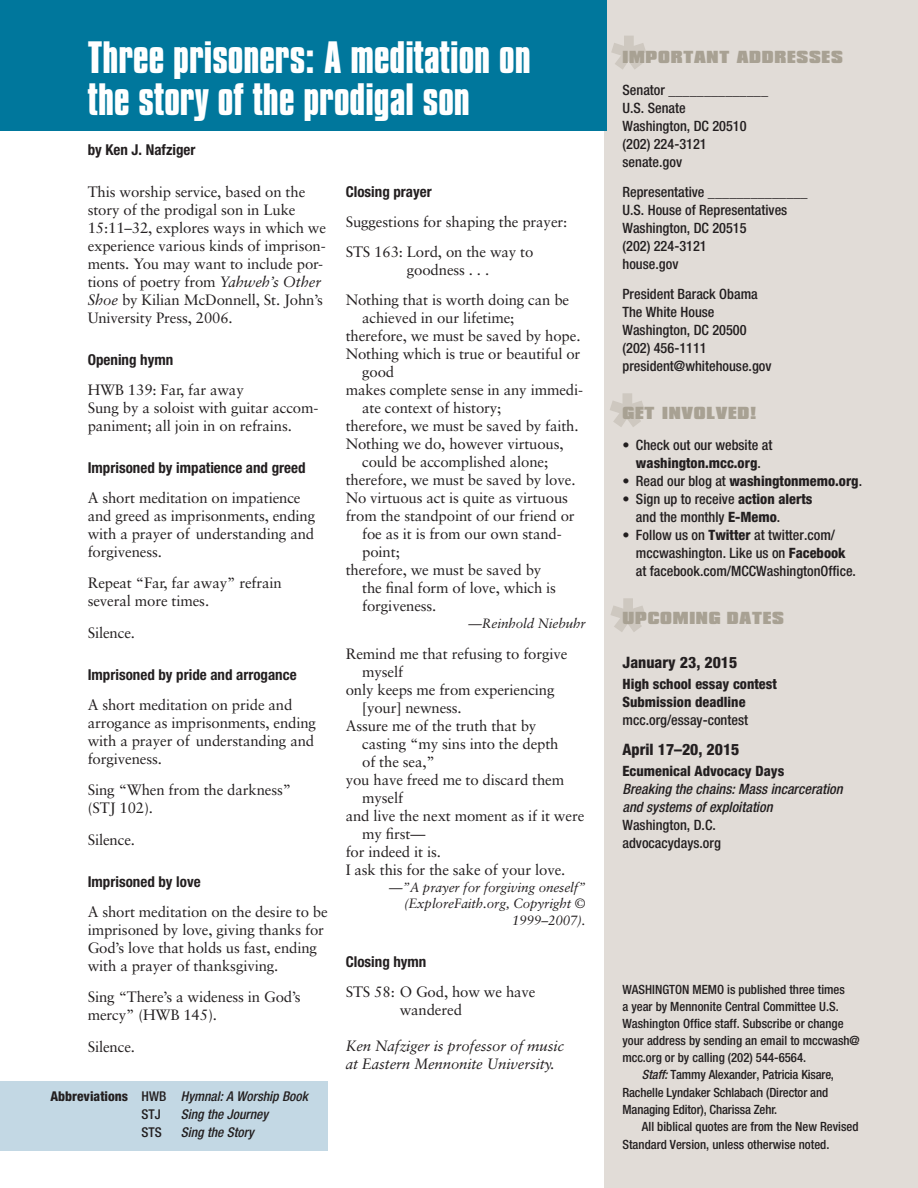
<style>
.page{position:relative;width:918px;height:1188px;background:#fff}
.page>*{position:absolute;margin:0;border:0;box-sizing:border-box;transform-origin:0 0}
.t1{font:700 108px "Compacta BT";color:#cec8c0}
.h-feature{font:700 39px/42px "Compacta BT";color:#fff}
.sbcst{font:800 condensed 15.75px "Helvetica Neue";color:#231f20}
.ft{font:15px/18px "Sabon";letter-spacing:-.01em;color:#231f20}
.po{font:15px/18px "Sabon";letter-spacing:-.01em;color:#231f20}
.by{font:700 condensed 15px "Helvetica Neue";color:#231f20}
.ft-2{font:italic 15px/18px "Sabon";letter-spacing:-.01em;color:#231f20}
.sbfh{font:900 15px "Compacta BT";letter-spacing:.05em;color:#a8a193}
.sbft{font:500 condensed 14.25px/18px "Helvetica Neue";color:#231f20}
.sbft-2{font:800 condensed 14.25px "Helvetica Neue";color:#231f20}
.sbft-3{font:italic 500 condensed 14.25px/18px "Helvetica Neue";color:#231f20}
.Nafziger_credit{font:italic 13.5px/16.5px "Sabon";letter-spacing:-.01em;color:#231f20;text-align:right}
.sbh{font:italic 500 condensed 13.5px/18px "Helvetica Neue";color:#231f20}
.sbh-2{font:500 condensed 13.5px "Helvetica Neue";color:#231f20}
.t2{font:500 condensed 12.75px/17.1px "Helvetica Neue";color:#231f20}
.s1{font-style:italic}
.s2{font-weight:800;font-style:normal}
.s3{font-style:normal}
.s4{font-weight:800}
.s5{font-weight:500}
</style>
<div class="page">
<div style="left:604px;top:0;width:314px;height:1188px;background:#e1dcd7"></div>
<div style="left:0;top:0;width:606px;height:130px;background:#00779c"></div>
<div style="left:0;top:1082px;width:328px;height:69px;background:#c3d8e4"></div>
<p class="h-feature" style="left:88px;top:37px;width:445px">Three prisoners: A meditation on the story of the prodigal son</p>
<p class="by" style="left:88px;top:141px;width:109px">by Ken J. Nafziger</p>
<p class="ft" style="left:88px;top:183px;width:240px">This worship service, based on the story of the prodigal son in Luke 15:11–32, explores ways in which we experience various kinds of imprison&shy;ments. You may want to include por&shy;tions of poetry from <span class="s1">Yahweh’s Other Shoe</span> by Kilian McDonnell, St. John’s University Press, 2006.</p>
<p class="by" style="left:88px;top:351px;width:87px">Opening hymn</p>
<p class="ft" style="left:88px;top:381px;width:158px">HWB 139: Far, far away</p>
<p class="ft" style="left:88px;top:399px;width:232px">Sung by a soloist with guitar accom&shy;paniment; all join in on refrains.</p>
<p class="by" style="left:88px;top:459px;width:219px">Imprisoned by impatience and greed</p>
<p class="ft" style="left:88px;top:489px;width:229px">A short meditation on impatience and greed as imprisonments, ending with a prayer of understanding and forgiveness.</p>
<p class="ft" style="left:88px;top:574px;width:196px">Repeat “Far, far away” refrain several more times.</p>
<p class="ft" style="left:88px;top:624px;width:49px">Silence.</p>
<p class="by" style="left:88px;top:666px;width:210px">Imprisoned by pride and arrogance</p>
<p class="ft" style="left:88px;top:696px;width:230px">A short meditation on pride and arrogance as imprisonments, ending with a prayer of understanding and forgiveness.</p>
<p class="ft" style="left:88px;top:781px;width:205px">Sing “When from the darkness” (STJ 102).</p>
<p class="ft" style="left:88px;top:831px;width:49px">Silence.</p>
<p class="by" style="left:88px;top:873px;width:115px">Imprisoned by love</p>
<p class="ft" style="left:88px;top:903px;width:241px">A short meditation on the desire to be imprisoned by love, giving thanks for God’s love that holds us fast, ending with a prayer of thanksgiving.</p>
<p class="ft" style="left:88px;top:988px;width:215px">Sing “There’s a wideness in God’s mercy” (HWB 145).</p>
<p class="ft" style="left:88px;top:1038px;width:49px">Silence.</p>
<p class="sbh" style="left:142px;top:1087px;width:168px;text-indent:-91px"><span class="s2">Abbreviations</span> <span class="s3">HWB</span> Hymnal: A Worship Book<br><span class="s3">STJ</span></p>
<p class="sbh" style="left:181px;top:1105px;width:89px">Sing the Journey</p>
<p class="sbh-2" style="left:142px;top:1124px;width:22px">STS</p>
<p class="sbh" style="left:181px;top:1123px;width:74px">Sing the Story</p>
<p class="by" style="left:346px;top:183px;width:88px">Closing prayer</p>
<p class="po" style="left:346px;top:213px;width:223px">Suggestions for shaping the prayer:</p>
<p class="ft" style="left:407px;top:243px;width:128px;text-indent:-61px">STS 163: Lord, on the way to goodness . . .</p>
<p class="po" style="left:362px;top:291px;width:208px;text-indent:-17px">Nothing that is worth doing can be achieved in our lifetime;</p>
<p class="po" style="left:346px;top:327px;width:236px">therefore, we must be saved by hope.</p>
<p class="po" style="left:362px;top:345px;width:220px;text-indent:-17px">Nothing which is true or beautiful or good</p>
<p class="po" style="left:362px;top:381px;width:222px;text-indent:-17px">makes complete sense in any immedi&shy;ate context of history;</p>
<p class="po" style="left:346px;top:417px;width:234px">therefore, we must be saved by faith.</p>
<p class="po" style="left:346px;top:435px;width:219px;text-align:center">Nothing we do, however virtuous, could be accomplished alone;</p>
<p class="po" style="left:346px;top:471px;width:231px">therefore, we must be saved by love.</p>
<p class="po" style="left:346px;top:489px;width:224px">No virtuous act is quite as virtuous</p>
<p class="po" style="left:362px;top:507px;width:214px;text-indent:-17px">from the standpoint of our friend or foe as it is from our own stand&shy;point;</p>
<p class="po" style="left:362px;top:561px;width:195px;text-indent:-16px">therefore, we must be saved by the final form of love, which is forgiveness.</p>
<p class="Nafziger_credit" style="left:469px;top:615px;width:119px">—Reinhold Niebuhr</p>
<p class="po" style="left:362px;top:645px;width:207px;text-indent:-16px">Remind me that refusing to forgive myself</p>
<p class="po" style="left:362px;top:681px;width:194px;text-indent:-16px">only keeps me from experiencing [your] newness.</p>
<p class="po" style="left:362px;top:717px;width:198px;text-indent:-16px">Assure me of the truth that by casting “my sins into the depth of the sea,”</p>
<p class="po" style="left:362px;top:771px;width:204px;text-indent:-16px">you have freed me to discard them myself</p>
<p class="po" style="left:362px;top:807px;width:224px;text-indent:-16px">and live the next moment as if it were my first—</p>
<p class="po" style="left:346px;top:843px;width:97px">for indeed it is.</p>
<p class="po" style="left:346px;top:861px;width:221px">I ask this for the sake of your love.</p>
<p class="Nafziger_credit" style="left:389px;top:879px;width:198px">—”A prayer for forgiving oneself” (ExploreFaith.org, Copyright ©<br>1999–2007).</p>
<p class="by" style="left:346px;top:952px;width:82px">Closing hymn</p>
<p class="ft" style="left:400px;top:982px;width:137px;text-indent:-54px">STS 58: O God, how we have wandered</p>
<p class="ft-2" style="left:346px;top:1036px;width:220px">Ken Nafziger is professor of music at Eastern Mennonite University.</p>
<p class="t1" style="left:608px;top:15px;width:44px">*</p>
<p class="sbfh" style="left:622px;top:48px;width:222px">IMPORTANT ADDRESSES</p>
<p class="sbft" style="left:622px;top:80px;width:147px">Senator ______________</p>
<p class="sbft" style="left:622px;top:98px;width:65px">U.S. Senate</p>
<p class="sbft" style="left:622px;top:116px;width:126px">Washington, DC 20510</p>
<p class="sbft" style="left:622px;top:134px;width:86px">(202) 224-3121</p>
<p class="sbft" style="left:622px;top:152px;width:61px">senate.gov</p>
<p class="sbft" style="left:622px;top:182px;width:187px">Representative ______________</p>
<p class="sbft" style="left:622px;top:200px;width:166px">U.S. House of Representatives</p>
<p class="sbft" style="left:622px;top:218px;width:126px">Washington, DC 20515</p>
<p class="sbft" style="left:622px;top:236px;width:86px">(202) 224-3121</p>
<p class="sbft" style="left:622px;top:254px;width:57px">house.gov</p>
<p class="sbft" style="left:622px;top:284px;width:137px">President Barack Obama</p>
<p class="sbft" style="left:622px;top:302px;width:94px">The White House</p>
<p class="sbft" style="left:622px;top:320px;width:126px">Washington, DC 20500</p>
<p class="sbft" style="left:622px;top:338px;width:86px">(202) 456-1111</p>
<p class="sbft" style="left:622px;top:356px;width:151px">president@whitehouse.gov</p>
<p class="sbfh" style="left:622px;top:404px;width:136px">GET INVOLVED!</p>
<p class="sbft" style="left:622px;top:436px;width:151px;text-align:center">• Check out our website at <span class="s4">washington.mcc.org</span>.</p>
<p class="sbft-2" style="left:622px;top:472px;width:241px"><span class="s5">• Read our blog at</span> washingtonmemo.org<span class="s5">.</span></p>
<p class="sbft" style="left:636px;top:490px;width:178px;text-indent:-13px">• Sign up to receive <span class="s4">action alerts </span>and the monthly <span class="s4">E-Memo</span>.</p>
<p class="sbft" style="left:636px;top:526px;width:222px;text-indent:-13px">• Follow us on <span class="s4">Twitter</span> at twitter.com/ mccwashington. Like us on <span class="s4">Facebook </span>at facebook.com/MCCWashingtonOffice.</p>
<p class="sbfh" style="left:622px;top:609px;width:163px">UPCOMING DATES</p>
<p class="sbcst" style="left:622px;top:652px;width:116px">January 23, 2015</p>
<p class="sbft-2" style="left:622px;top:675px;width:156px">High school essay contest</p>
<p class="sbft-2" style="left:622px;top:693px;width:125px">Submission deadline</p>
<p class="sbft" style="left:622px;top:710px;width:127px">mcc.org/essay-contest</p>
<p class="sbcst" style="left:622px;top:739px;width:118px">April 17–20, 2015</p>
<p class="sbft-2" style="left:622px;top:762px;width:163px">Ecumenical Advocacy Days</p>
<p class="sbft-3" style="left:622px;top:779px;width:222px">Breaking the chains: Mass incarceration and systems of exploitation</p>
<p class="sbft" style="left:622px;top:815px;width:95px">Washington, D.C.</p>
<p class="sbft" style="left:622px;top:833px;width:100px">advocacydays.org</p>
<p class="t1" style="left:606px;top:372px;width:44px">*</p>
<p class="t1" style="left:607px;top:577px;width:44px">*</p>
<p class="t2" style="left:622px;top:981px;width:239px">WASHINGTON MEMO is published three times<br>a year by Mennonite Central Committee U.S.<br>Washington Office staff. Subscribe or change your address by sending an email to mccwash@ mcc.org or by calling (202) 544-6564.</p>
<p class="t2" style="left:622px;top:1066px;width:213px;text-indent:19px"><span class="s1">Staff:</span> Tammy Alexander, Patricia Kisare,<br>Rachelle Lyndaker Schlabach (Director and<br>Managing Editor), Charissa Zehr.</p>
<p class="t2" style="left:622px;top:1118px;width:238px;text-indent:19px">All biblical quotes are from the New Revised<br>Standard Version, unless otherwise noted.</p>
</div>
